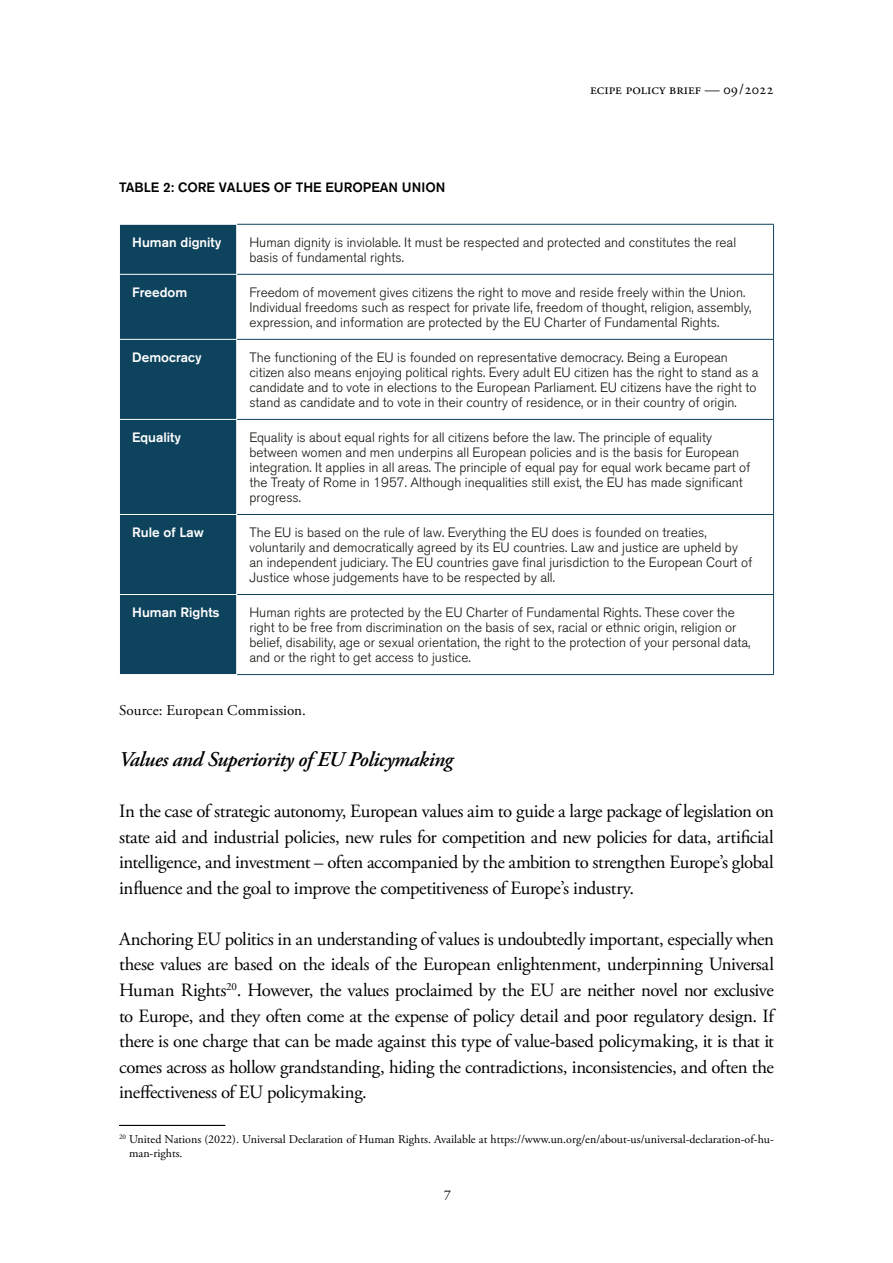
<style>
.page{position:relative;width:893px;height:1263px;background:#fff}
.page>*{position:absolute;margin:0;border:0;box-sizing:border-box;transform-origin:0 0}
.t1{font:italic 600 21px "Adobe Garamond Pro";letter-spacing:-.02em;color:#000}
.t2{font:18.75px/25.5px "Adobe Garamond Pro";letter-spacing:-.02em;color:#000;text-align:justify}
.t3{font:15px "Adobe Garamond Pro";letter-spacing:.02em;color:#000}
.t4{font:15px "Adobe Garamond Pro";color:#000}
.t5{font:300 13.5px/15px "Akzidenz Grotesk BQ";color:#12110c}
.t6{font:500 13.5px "Akzidenz Grotesk BQ";color:#fff}
.t7{font:500 13.5px "Akzidenz Grotesk BQ";color:#000}
.t8{font:12px/13.5px "Adobe Garamond Pro";color:#000}
</style>
<div class="page">
<div style="left:120px;top:225px;width:116px;height:449px;background:#0e435d"></div>
<hr style="left:237px;top:224px;width:537px;height:1px;background:#0e435d">
<hr style="left:773px;top:225px;width:1px;height:49px;background:#0e435d">
<hr style="left:237px;top:274px;width:537px;height:1px;background:#0e435d">
<hr style="left:773px;top:275px;width:1px;height:64px;background:#0e435d">
<hr style="left:237px;top:339px;width:537px;height:1px;background:#0e435d">
<hr style="left:773px;top:340px;width:1px;height:79px;background:#0e435d">
<hr style="left:237px;top:419px;width:537px;height:1px;background:#0e435d">
<hr style="left:773px;top:420px;width:1px;height:94px;background:#0e435d">
<hr style="left:237px;top:514px;width:537px;height:1px;background:#0e435d">
<hr style="left:773px;top:515px;width:1px;height:79px;background:#0e435d">
<hr style="left:237px;top:594px;width:537px;height:1px;background:#0e435d">
<hr style="left:773px;top:595px;width:1px;height:79px;background:#0e435d">
<hr style="left:237px;top:674px;width:537px;height:1px;background:#0e435d">
<hr style="left:119px;top:274px;width:118px;height:1px;background:#fff">
<hr style="left:119px;top:339px;width:118px;height:1px;background:#fff">
<hr style="left:119px;top:419px;width:118px;height:1px;background:#fff">
<hr style="left:119px;top:514px;width:118px;height:1px;background:#fff">
<hr style="left:119px;top:594px;width:118px;height:1px;background:#fff">
<hr style="left:119px;top:1125px;width:106px;height:1px;background:#000">
<p class="t7" style="left:119px;top:179px;width:328px">TABLE 2: CORE VALUES OF THE EUROPEAN UNION</p>
<p class="t4" style="left:590px;top:80px;width:185px">ecipe policy brief — 09/2022</p>
<p class="t6" style="left:132px;top:234px;width:91px">Human dignity</p>
<p class="t5" style="left:249px;top:235px;width:488px">Human dignity is inviolable. It must be respected and protected and constitutes the real basis of fundamental rights.</p>
<p class="t6" style="left:132px;top:284px;width:57px">Freedom</p>
<p class="t5" style="left:249px;top:285px;width:503px">Freedom of movement gives citizens the right to move and reside freely within the Union.<br>Individual freedoms such as respect for private life, freedom of thought, religion, assembly, expression, and information are protected by the EU Charter of Fundamental Rights.</p>
<p class="t6" style="left:132px;top:349px;width:71px">Democracy</p>
<p class="t5" style="left:249px;top:350px;width:511px">The functioning of the EU is founded on representative democracy. Being a European citizen also means enjoying political rights. Every adult EU citizen has the right to stand as a candidate and to vote in elections to the European Parliament. EU citizens have the right to stand as candidate and to vote in their country of residence, or in their country of origin.</p>
<p class="t6" style="left:132px;top:429px;width:50px">Equality</p>
<p class="t5" style="left:249px;top:430px;width:503px">Equality is about equal rights for all citizens before the law. The principle of equality between women and men underpins all European policies and is the basis for European integration. It applies in all areas. The principle of equal pay for equal work became part of the Treaty of Rome in 1957. Although inequalities still exist, the EU has made significant progress.</p>
<p class="t6" style="left:132px;top:524px;width:73px">Rule of Law</p>
<p class="t5" style="left:249px;top:525px;width:504px">The EU is based on the rule of law. Everything the EU does is founded on treaties, voluntarily and democratically agreed by its EU countries. Law and justice are upheld by an independent judiciary. The EU countries gave final jurisdiction to the European Court of Justice whose judgements have to be respected by all.</p>
<p class="t6" style="left:132px;top:604px;width:89px">Human Rights</p>
<p class="t5" style="left:249px;top:605px;width:502px">Human rights are protected by the EU Charter of Fundamental Rights. These cover the right to be free from discrimination on the basis of sex, racial or ethnic origin, religion or belief, disability, age or sexual orientation, the right to the protection of your personal data, and or the right to get access to justice.</p>
<p class="t3" style="left:119px;top:702px;width:188px">Source: European Commission.</p>
<h1 class="t1" style="left:119px;top:748px;width:336px">Values and Superiority of EU Policymaking</h1>
<p class="t2" style="left:119px;top:799px;width:656px">In the case of strategic autonomy, European values aim to guide a large package of legislation on state aid and industrial policies, new rules for competition and new policies for data, artificial intelligence, and investment – often accompanied by the ambition to strengthen Europe’s global influence and the goal to improve the competitiveness of Europe’s industry.</p>
<p class="t2" style="left:119px;top:927px;width:659px;text-align:left">Anchoring EU politics in an understanding of values is undoubtedly important, especially when these values are based on the ideals of the European enlightenment, underpinning Universal Human Rights<sup>20</sup>. However, the values proclaimed by the EU are neither novel nor exclusive to Europe, and they often come at the expense of policy detail and poor regulatory design. If there is one charge that can be made against this type of value-based policymaking, it is that it comes across as hollow grandstanding, hiding the contradictions, inconsistencies, and often the ineffectiveness of EU policymaking.</p>
<p class="t8" style="left:129px;top:1133px;width:646px;text-indent:-10px"><sup>20</sup> United Nations (2022). Universal Declaration of Human Rights. Available at https://www.un.org/en/about-us/universal-declaration-of-hu&shy;man-rights.</p>
<p class="t4" style="left:444px;top:1183px;width:9px">7</p>
</div>
